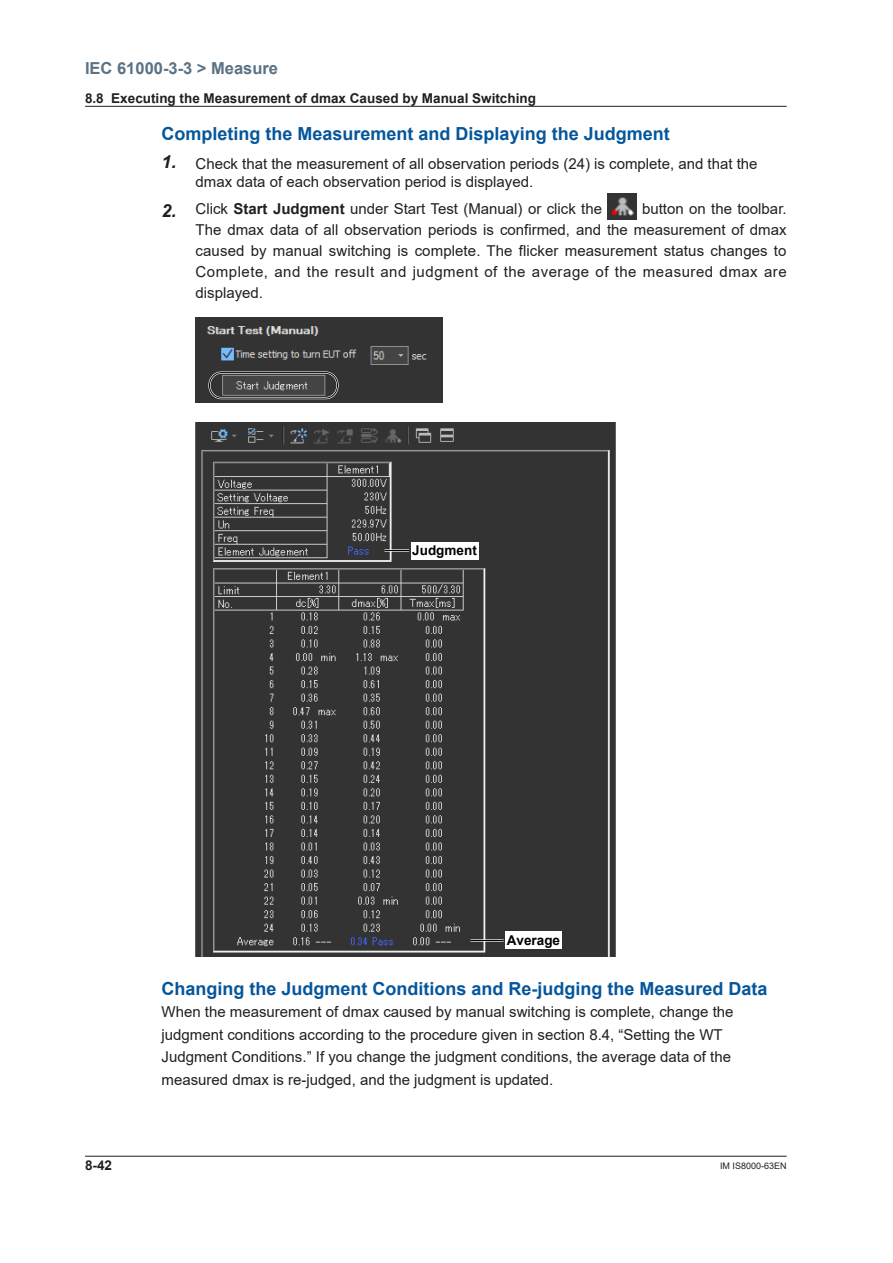
<style>
.page{position:relative;width:893px;height:1263px;background:#fff}
.page>*{position:absolute;margin:0;border:0;box-sizing:border-box;transform-origin:0 0}
.t1{font:700 18px "Arial";color:#06569b}
.t2{font:700 16.5px "Arial";color:#5b7284}
.t3{font:15px/21px "Arial";color:#231f20}
.t4{font:700 13.5px "Arial";color:#231f20}
.t5{font:700 13.5px "Arial";color:#000}
.t6{font:9px "Arial";color:#231f20}
.s1{font-weight:700;font-style:italic;font-size:18px}
.s2{font-weight:700}
</style>
<div class="page">
<hr style="left:85px;top:1156px;width:702px;height:1px;background:#231f20">
<hr style="left:85px;top:106px;width:702px;height:1px;background:#231f20">
<img style="left:607px;top:193px;width:30px;height:26px">
<img style="left:196px;top:317px;width:246px;height:86px">
<div style="left:208px;top:371px;width:131px;height:28px;border:2px solid #fff;border-radius:12px"></div>
<div style="left:209px;top:372px;width:129px;height:26px;border:1px solid #000;border-radius:12px"></div>
<img style="left:196px;top:422px;width:420px;height:534px">
<hr style="left:384px;top:549px;width:25px;height:3px;background:#fff">
<hr style="left:471px;top:939px;width:33px;height:2px;background:#fff">
<svg style="left:384px;top:550px;width:25px;height:1px"></svg>
<div style="left:411px;top:543px;width:68px;height:17px;background:#fff"></div>
<div style="left:506px;top:932px;width:56px;height:17px;background:#fff"></div>
<hr style="left:471px;top:940px;width:33px;height:1px;background:#000">
<p class="t2" style="left:85px;top:56px;width:195px">IEC 61000-3-3 &gt; Measure</p>
<p class="t4" style="left:85px;top:89px;width:452px">8.8 Executing the Measurement of dmax Caused by Manual Switching</p>
<p class="t1" style="left:162px;top:120px;width:510px">Completing the Measurement and Displaying the Judgment</p>
<p class="t3" style="left:196px;top:154px;width:563px;line-height:18px;text-indent:-34px"><span class="s1">1.</span> Check that the measurement of all observation periods (24) is complete, and that the dmax data of each observation period is displayed.</p>
<p class="t3" style="left:162px;top:198px;width:442px"><span class="s1">2.</span> Click <span class="s2">Start Judgment</span> under Start Test (Manual) or click the</p>
<p class="t3" style="left:196px;top:198px;width:593px;text-align:justify;text-indent:446px">button on the toolbar.<br>The dmax data of all observation periods is confirmed, and the measurement of dmax caused by manual switching is complete. The flicker measurement status changes to Complete, and the result and judgment of the average of the measured dmax are displayed.</p>
<p class="t5" style="left:412px;top:541px;width:66px">Judgment</p>
<p class="t5" style="left:507px;top:931px;width:55px">Average</p>
<p class="t1" style="left:162px;top:976px;width:608px">Changing the Judgment Conditions and Re-judging the Measured Data</p>
<p class="t3" style="left:162px;top:1001px;width:573px;line-height:22.5px">When the measurement of dmax caused by manual switching is complete, change the judgment conditions according to the procedure given in section 8.4, “Setting the WT Judgment Conditions.” If you change the judgment conditions, the average data of the measured dmax is re-judged, and the judgment is updated.</p>
<p class="t4" style="left:85px;top:1155px;width:29px">8-42</p>
<p class="t6" style="left:720px;top:1159px;width:68px">IM IS8000-63EN</p>
</div>
